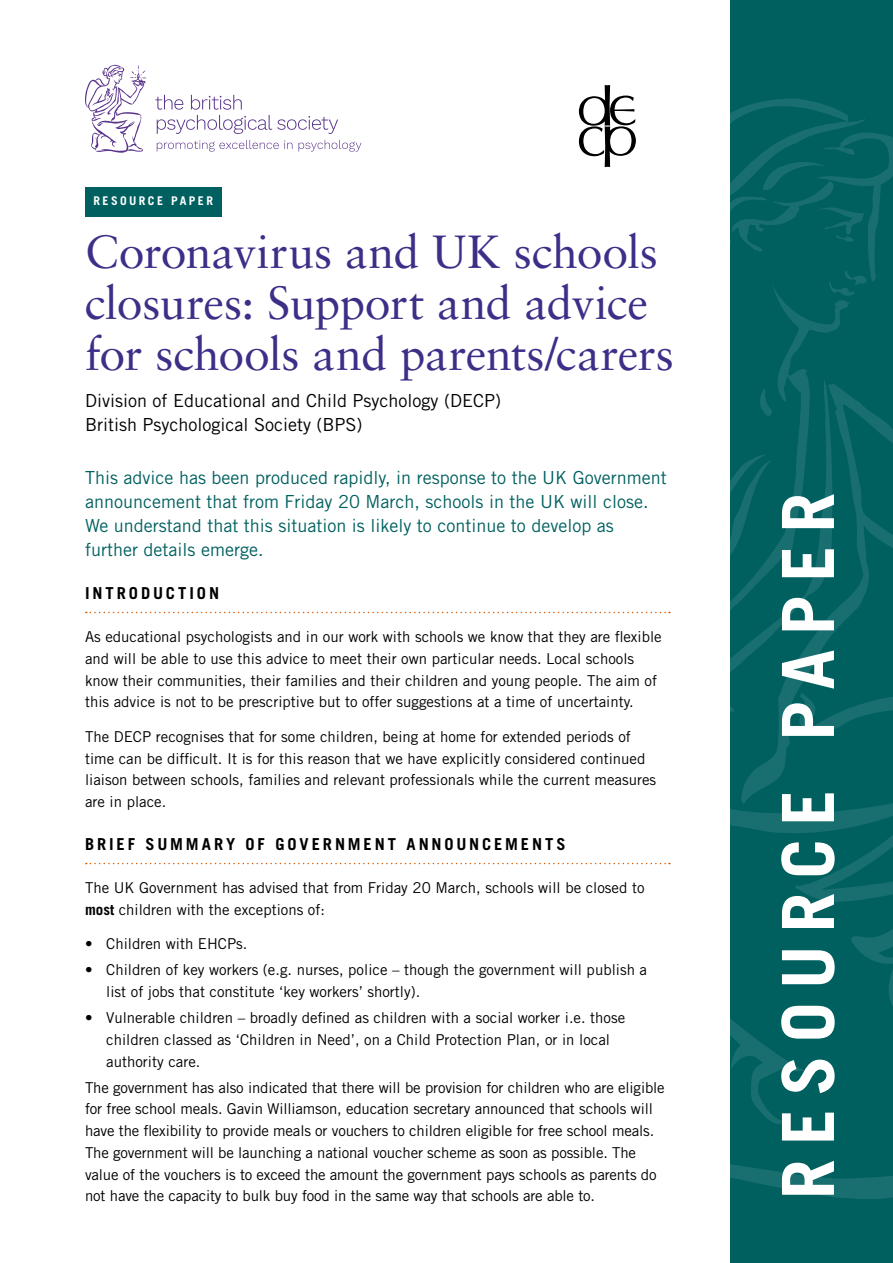
<style>
.page{position:relative;width:893px;height:1263px;background:#006060}
.page>*{position:absolute;margin:0;border:0;box-sizing:border-box;transform-origin:0 0}
.t1{font:700 72px "Trade Gothic LT Std";letter-spacing:.185em;color:#fff}
.t2{font:46.5px/51px "Sabon LT Std";letter-spacing:-.01em;color:#3c2f88}
.t3{font:18px/24px "Trade Gothic LT Std";color:#006060}
.t4{font:18px/24px "Trade Gothic LT Std";color:#000}
.t5{font:700 16.5px "Trade Gothic LT Std";letter-spacing:.175em;color:#000}
.t6{font:15px/21.8px "Trade Gothic LT Std";color:#000}
.t7{font:700 12px "Trade Gothic LT Std";letter-spacing:.2em;color:#fff}
.s1{font-weight:700}
</style>
<div class="page">
<svg style="left:729px;top:741px;width:164px;height:458px"></svg>
<svg style="left:729px;top:787px;width:164px;height:337px"></svg>
<svg style="left:741px;top:740px;width:152px;height:64px"></svg>
<svg style="left:729px;top:396px;width:164px;height:344px"></svg>
<svg style="left:729px;top:99px;width:164px;height:196px"></svg>
<svg style="left:729px;top:174px;width:121px;height:531px"></svg>
<div style="left:0;top:0;width:729px;height:1263px;background:#fff"></div>
<svg style="left:157px;top:140px;width:135px;height:12px"></svg>
<svg style="left:298px;top:140px;width:63px;height:12px"></svg>
<svg style="left:155px;top:95px;width:183px;height:39px"></svg>
<svg style="left:85px;top:65px;width:61px;height:88px"></svg>
<div style="left:85px;top:187px;width:137px;height:29px;background:#006060"></div>
<svg style="left:86px;top:612px;width:584px;height:1px"></svg>
<svg style="left:86px;top:863px;width:584px;height:1px"></svg>
<svg style="left:579px;top:85px;width:57px;height:82px"></svg>
<p class="t7" style="left:94px;top:193px;width:121px">RESOURCE PAPER</p>
<h2 class="t2" style="left:85px;top:226px;width:590px">Coronavirus and UK schools closures: Support and advice for schools and parents/carers</h2>
<p class="t4" style="left:85px;top:388px;width:417px">Division of Educational and Child Psychology (DECP)<br>British Psychological Society (BPS)</p>
<p class="t3" style="left:85px;top:465px;width:583px">This advice has been produced rapidly, in response to the UK Government announcement that from Friday 20 March, schools in the UK will close.<br>We understand that this situation is likely to continue to develop as further details emerge.</p>
<p class="t5" style="left:85px;top:583px;width:136px">INTRODUCTION</p>
<p class="t6" style="left:85px;top:626px;width:578px">As educational psychologists and in our work with schools we know that they are flexible and will be able to use this advice to meet their own particular needs. Local schools know their communities, their families and their children and young people. The aim of this advice is not to be prescriptive but to offer suggestions at a time of uncertainty.</p>
<p class="t6" style="left:85px;top:725px;width:573px">The DECP recognises that for some children, being at home for extended periods of time can be difficult. It is for this reason that we have explicitly considered continued liaison between schools, families and relevant professionals while the current measures are in place.</p>
<p class="t5" style="left:85px;top:834px;width:482px">BRIEF SUMMARY OF GOVERNMENT ANNOUNCEMENTS</p>
<p class="t6" style="left:85px;top:877px;width:561px">The UK Government has advised that from Friday 20 March, schools will be closed to <span class="s1">most</span> children with the exceptions of:</p>
<p class="t6" style="left:85px;top:933px;width:164px">• Children with EHCPs.</p>
<p class="t6" style="left:106px;top:959px;width:542px;text-indent:-21px">• Children of key workers (e.g. nurses, police – though the government will publish a list of jobs that constitute ‘key workers’ shortly).</p>
<p class="t6" style="left:106px;top:1007px;width:520px;text-indent:-21px">• Vulnerable children – broadly defined as children with a social worker i.e. those children classed as ‘Children in Need’, on a Child Protection Plan, or in local authority care.</p>
<p class="t6" style="left:85px;top:1076px;width:581px">The government has also indicated that there will be provision for children who are eligible for free school meals. Gavin Williamson, education secretary announced that schools will have the flexibility to provide meals or vouchers to children eligible for free school meals.<br>The government will be launching a national voucher scheme as soon as possible. The value of the vouchers is to exceed the amount the government pays schools as parents do not have the capacity to bulk buy food in the same way that schools are able to.</p>
<h1 class="t1" style="left:764px;top:1199px;width:708px;rotate:-90deg">RESOURCE PAPER</h1>
</div>
